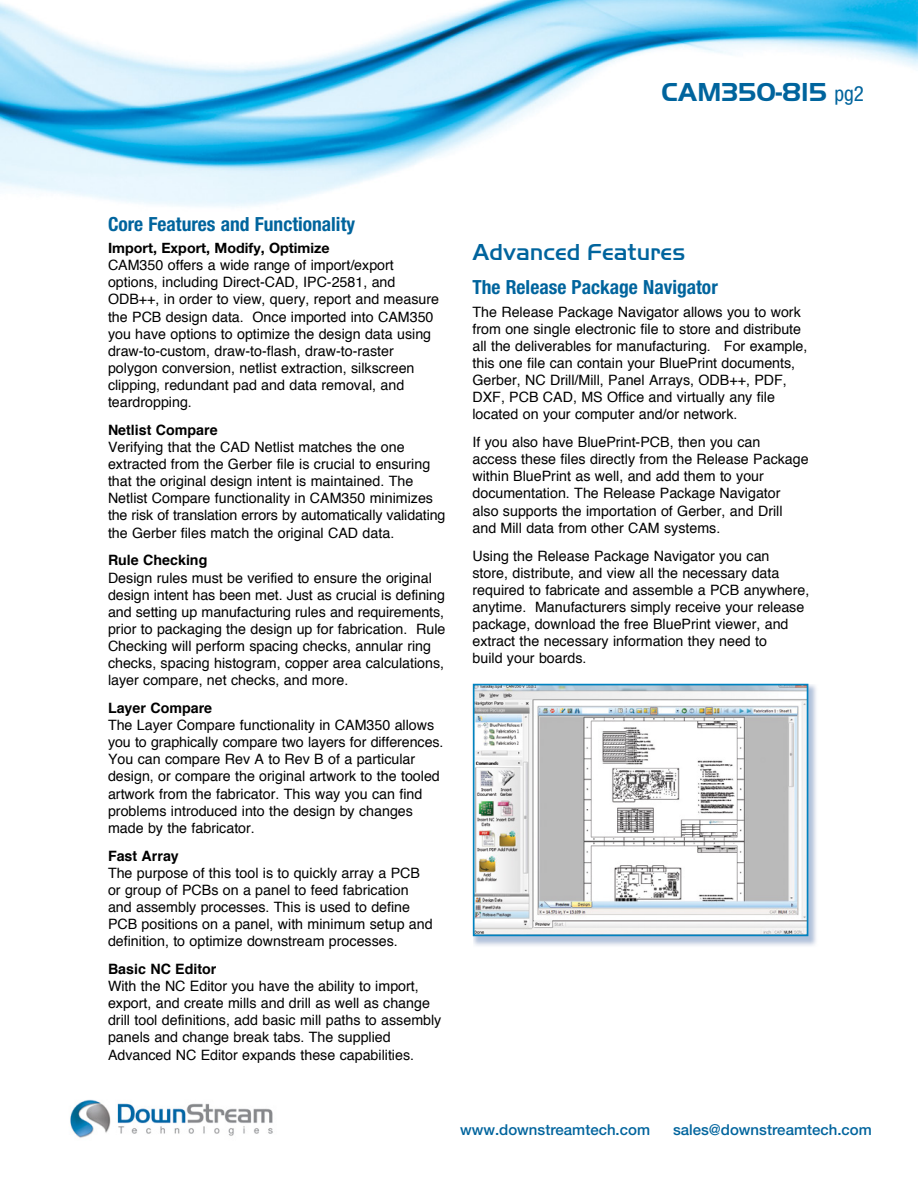
<style>
.page{position:relative;width:918px;height:1188px;background:#fff}
.page>*{position:absolute;margin:0;border:0;box-sizing:border-box;transform-origin:0 0}
.t1{font:700 27px "Handel Got D";color:#00649d}
.t2{font:500 24px "Handel Got D";color:#00649d}
.t3{font:700 condensed 19.5px "Helvetica Neue";color:#00649d}
.t4{font:500 15px "Helvetica Neue";color:#00649d}
.t5{font:14.25px/17.1px "Helvetica";color:#000}
.t6{font:700 14.25px "Helvetica";color:#000}
.t7{font:700 14.25px "Helvetica Neue";color:#000}
.s1{font-family:"Helvetica Neue";font-weight:400;font-stretch:condensed;font-size:21px}
</style>
<div class="page">
<img style="left:0;top:0;width:918px;height:207px">
<img style="left:70px;top:1099px;width:203px;height:39px">
<img style="left:473px;top:685px;width:343px;height:261px">
<img style="left:476px;top:687px;width:329px;height:246px">
<div style="left:473px;top:684px;width:335px;height:252px;border:2px solid #0082c0"></div>
<h1 class="t1" style="left:661px;top:77px;width:204px">CAM350-815 <span class="s1">pg2</span></h1>
<h3 class="t3" style="left:108px;top:212px;width:249px">Core Features and Functionality</h3>
<p class="t7" style="left:108px;top:239px;width:223px">Import, Export, Modify, Optimize</p>
<p class="t5" style="left:108px;top:257px;width:333px">CAM350 offers a wide range of import/export options, including Direct-CAD, IPC-2581, and ODB++, in order to view, query, report and measure the PCB design data. Once imported into CAM350 you have options to optimize the design data using draw-to-custom, draw-to-flash, draw-to-raster polygon conversion, netlist extraction, silkscreen clipping, redundant pad and data removal, and teardropping.</p>
<p class="t6" style="left:108px;top:418px;width:111px">Netlist Compare</p>
<p class="t5" style="left:108px;top:439px;width:339px">Verifying that the CAD Netlist matches the one extracted from the Gerber file is crucial to ensuring that the original design intent is maintained. The Netlist Compare functionality in CAM350 minimizes the risk of translation errors by automatically validating the Gerber files match the original CAD data.</p>
<p class="t6" style="left:108px;top:549px;width:101px">Rule Checking</p>
<p class="t5" style="left:108px;top:569px;width:339px">Design rules must be verified to ensure the original design intent has been met. Just as crucial is defining and setting up manufacturing rules and requirements, prior to packaging the design up for fabrication. Rule Checking will perform spacing checks, annular ring checks, spacing histogram, copper area calculations, layer compare, net checks, and more.</p>
<p class="t6" style="left:108px;top:697px;width:106px">Layer Compare</p>
<p class="t5" style="left:108px;top:717px;width:337px">The Layer Compare functionality in CAM350 allows you to graphically compare two layers for differences.<br>You can compare Rev A to Rev B of a particular design, or compare the original artwork to the tooled artwork from the fabricator. This way you can find problems introduced into the design by changes made by the fabricator.</p>
<p class="t6" style="left:108px;top:844px;width:72px">Fast Array</p>
<p class="t5" style="left:108px;top:865px;width:326px">The purpose of this tool is to quickly array a PCB or group of PCBs on a panel to feed fabrication and assembly processes. This is used to define PCB positions on a panel, with minimum setup and definition, to optimize downstream processes.</p>
<p class="t6" style="left:108px;top:958px;width:110px">Basic NC Editor</p>
<p class="t5" style="left:108px;top:978px;width:335px">With the NC Editor you have the ability to import, export, and create mills and drill as well as change drill tool definitions, add basic mill paths to assembly panels and change break tabs. The supplied Advanced NC Editor expands these capabilities.</p>
<h2 class="t2" style="left:472px;top:238px;width:214px">Advanced Features</h2>
<h3 class="t3" style="left:472px;top:275px;width:247px">The Release Package Navigator</h3>
<p class="t5" style="left:472px;top:304px;width:337px">The Release Package Navigator allows you to work from one single electronic file to store and distribute all the deliverables for manufacturing. For example, this one file can contain your BluePrint documents, Gerber, NC Drill/Mill, Panel Arrays, ODB++, PDF, DXF, PCB CAD, MS Office and virtually any file located on your computer and/or network.</p>
<p class="t5" style="left:472px;top:434px;width:338px">If you also have BluePrint-PCB, then you can<br>access these files directly from the Release Package within BluePrint as well, and add them to your documentation. The Release Package Navigator also supports the importation of Gerber, and Drill and Mill data from other CAM systems.</p>
<p class="t5" style="left:472px;top:547px;width:339px">Using the Release Package Navigator you can<br>store, distribute, and view all the necessary data required to fabricate and assemble a PCB anywhere, anytime. Manufacturers simply receive your release package, download the free BluePrint viewer, and extract the necessary information they need to<br>build your boards.</p>
<p class="t4" style="left:460px;top:1120px;width:192px">www.downstreamtech.com</p>
<p class="t4" style="left:673px;top:1120px;width:200px">sales@downstreamtech.com</p>
</div>
